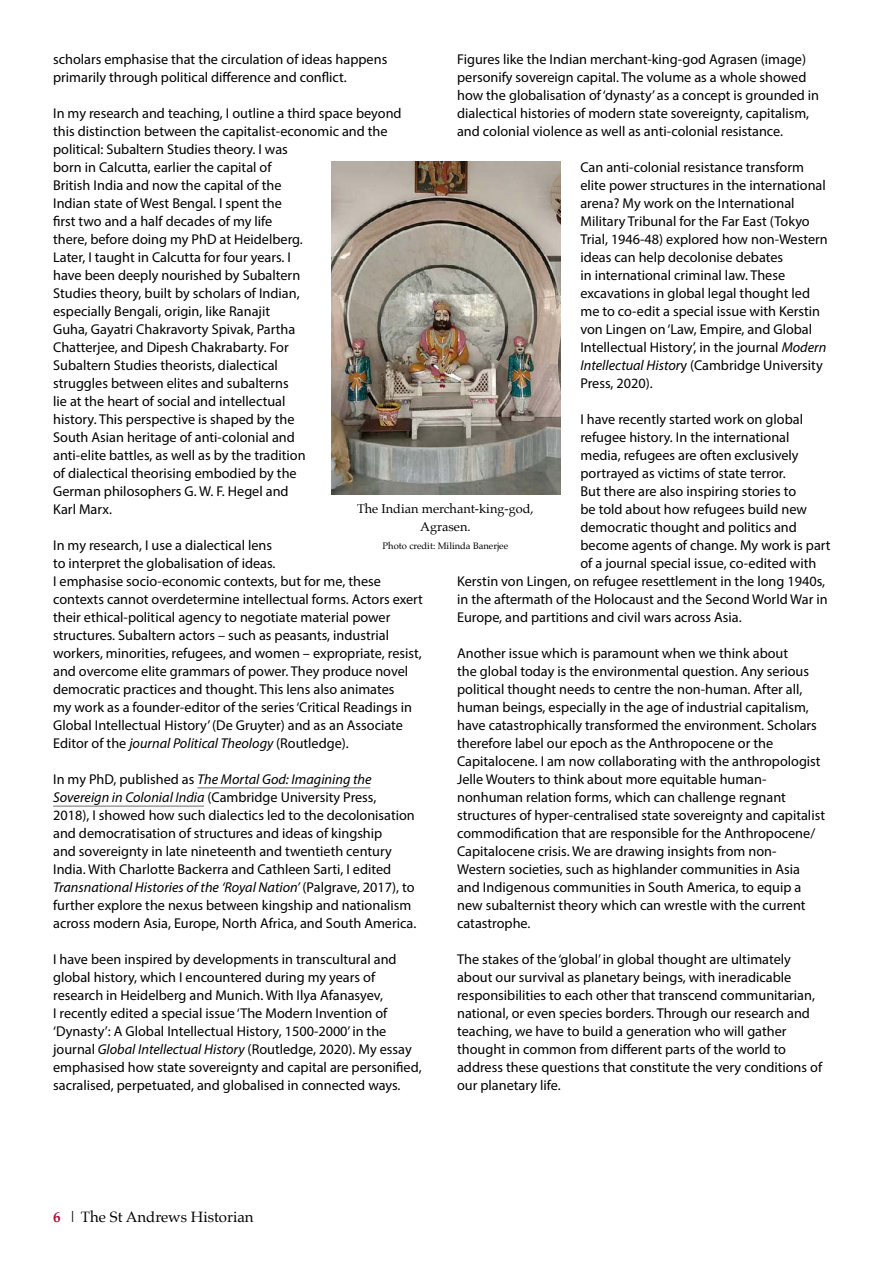
<style>
.page{position:relative;width:893px;height:1263px;background:#fff}
.page>*{position:absolute;margin:0;border:0;box-sizing:border-box;transform-origin:0 0}
.t1{font:15px "Palatino";color:#000}
.t2{font:14.25px/18px "Myriad Pro";color:#000}
.t3{font:12.75px/18px "Palatino";color:#000;text-align:center}
.t4{font:9.3px "Palatino";color:#000}
.s1{font-style:italic}
.s2{font-weight:700;color:#b90738}
</style>
<div class="page">
<img style="left:331px;top:162px;width:229px;height:332px">
<hr style="left:197px;top:787px;width:173px;height:1px;background:#9d9d9c">
<hr style="left:53px;top:805px;width:151px;height:2px;background:#9d9d9c">
<p class="t2" style="left:53px;top:50px;width:336px">scholars emphasise that the circulation of ideas happens primarily through political difference and conflict.</p>
<p class="t2" style="left:53px;top:104px;width:350px">In my research and teaching, I outline a third space beyond this distinction between the capitalist-economic and the political: Subaltern Studies theory. I was<br>born in Calcutta, earlier the capital of<br>British India and now the capital of the<br>Indian state of West Bengal. I spent the<br>first two and a half decades of my life<br>there, before doing my PhD at Heidelberg.<br>Later, I taught in Calcutta for four years. I<br>have been deeply nourished by Subaltern<br>Studies theory, built by scholars of Indian,<br>especially Bengali, origin, like Ranajit<br>Guha, Gayatri Chakravorty Spivak, Partha<br>Chatterjee, and Dipesh Chakrabarty. For<br>Subaltern Studies theorists, dialectical<br>struggles between elites and subalterns<br>lie at the heart of social and intellectual<br>history. This perspective is shaped by the<br>South Asian heritage of anti-colonial and<br>anti-elite battles, as well as by the tradition<br>of dialectical theorising embodied by the<br>German philosophers G. W. F. Hegel and<br>Karl Marx.</p>
<p class="t2" style="left:53px;top:536px;width:371px">In my research, I use a dialectical lens<br>to interpret the globalisation of ideas.<br>I emphasise socio-economic contexts, but for me, these contexts cannot overdetermine intellectual forms. Actors exert their ethical-political agency to negotiate material power structures. Subaltern actors – such as peasants, industrial workers, minorities, refugees, and women – expropriate, resist, and overcome elite grammars of power. They produce novel democratic practices and thought. This lens also animates<br>my work as a founder-editor of the series ‘Critical Readings in Global Intellectual History’ (De Gruyter) and as an Associate Editor of the <span class="s1">journal Political Theology</span> (Routledge).</p>
<p class="t2" style="left:53px;top:770px;width:365px">In my PhD, published as <span class="s1">The Mortal God: Imagining the Sovereign in Colonial India</span> (Cambridge University Press,<br>2018), I showed how such dialectics led to the decolonisation and democratisation of structures and ideas of kingship<br>and sovereignty in late nineteenth and twentieth century India. With Charlotte Backerra and Cathleen Sarti, I edited <span class="s1">Transnational Histories of the ‘Royal Nation’</span> (Palgrave, 2017), to further explore the nexus between kingship and nationalism across modern Asia, Europe, North Africa, and South America.</p>
<p class="t2" style="left:53px;top:950px;width:370px">I have been inspired by developments in transcultural and global history, which I encountered during my years of research in Heidelberg and Munich. With Ilya Afanasyev,<br>I recently edited a special issue ‘The Modern Invention of ‘Dynasty’: A Global Intellectual History, 1500-2000’ in the journal <span class="s1">Global Intellectual History</span> (Routledge, 2020). My essay emphasised how state sovereignty and capital are personified, sacralised, perpetuated, and globalised in connected ways.</p>
<p class="t2" style="left:457px;top:50px;width:363px">Figures like the Indian merchant-king-god Agrasen (image) personify sovereign capital. The volume as a whole showed how the globalisation of ‘dynasty’ as a concept is grounded in dialectical histories of modern state sovereignty, capitalism, and colonial violence as well as anti-colonial resistance.</p>
<p class="t2" style="left:580px;top:158px;width:249px">Can anti-colonial resistance transform elite power structures in the international arena? My work on the International Military Tribunal for the Far East (Tokyo Trial, 1946-48) explored how non-Western ideas can help decolonise debates<br>in international criminal law. These excavations in global legal thought led me to co-edit a special issue with Kerstin von Lingen on ‘Law, Empire, and Global Intellectual History’, in the journal <span class="s1">Modern Intellectual Histor</span>y (Cambridge University Press, 2020).</p>
<p class="t2" style="left:580px;top:410px;width:224px">I have recently started work on global</p>
<p class="t2" style="left:580px;top:428px;width:211px">refugee history. In the international</p>
<p class="t2" style="left:580px;top:446px;width:220px">media, refugees are often exclusively</p>
<p class="t2" style="left:580px;top:464px;width:207px">portrayed as victims of state terror.</p>
<p class="t2" style="left:580px;top:482px;width:217px">But there are also inspiring stories to</p>
<p class="t2" style="left:580px;top:500px;width:228px">be told about how refugees build new</p>
<p class="t2" style="left:580px;top:518px;width:218px">democratic thought and politics and</p>
<p class="t2" style="left:580px;top:536px;width:252px">become agents of change. My work is part</p>
<p class="t2" style="left:580px;top:554px;width:237px">of a journal special issue, co-edited with</p>
<p class="t2" style="left:457px;top:572px;width:370px">Kerstin von Lingen, on refugee resettlement in the long 1940s,</p>
<p class="t2" style="left:457px;top:590px;width:372px">in the aftermath of the Holocaust and the Second World War in</p>
<p class="t2" style="left:457px;top:608px;width:286px">Europe, and partitions and civil wars across Asia.</p>
<p class="t2" style="left:457px;top:644px;width:369px">Another issue which is paramount when we think about<br>the global today is the environmental question. Any serious political thought needs to centre the non-human. After all, human beings, especially in the age of industrial capitalism, have catastrophically transformed the environment. Scholars therefore label our epoch as the Anthropocene or the Capitalocene. I am now collaborating with the anthropologist Jelle Wouters to think about more equitable human&shy;nonhuman relation forms, which can challenge regnant structures of hyper-centralised state sovereignty and capitalist commodification that are responsible for the Anthropocene/ Capitalocene crisis. We are drawing insights from non-Western societies, such as highlander communities in Asia and Indigenous communities in South America, to equip a new subalternist theory which can wrestle with the current catastrophe.</p>
<p class="t2" style="left:457px;top:950px;width:367px">The stakes of the ‘global’ in global thought are ultimately about our survival as planetary beings, with ineradicable responsibilities to each other that transcend communitarian, national, or even species borders. Through our research and teaching, we have to build a generation who will gather thought in common from different parts of the world to address these questions that constitute the very conditions of our planetary life.</p>
<p class="t3" style="left:357px;top:500px;width:178px">The Indian merchant-king-god,<br>Agrasen.</p>
<p class="t4" style="left:383px;top:538px;width:127px">Photo credit: Milinda Banerjee</p>
<p class="t1" style="left:53px;top:1204px;width:202px"><span class="s2">6</span> | The St Andrews Historian</p>
</div>
